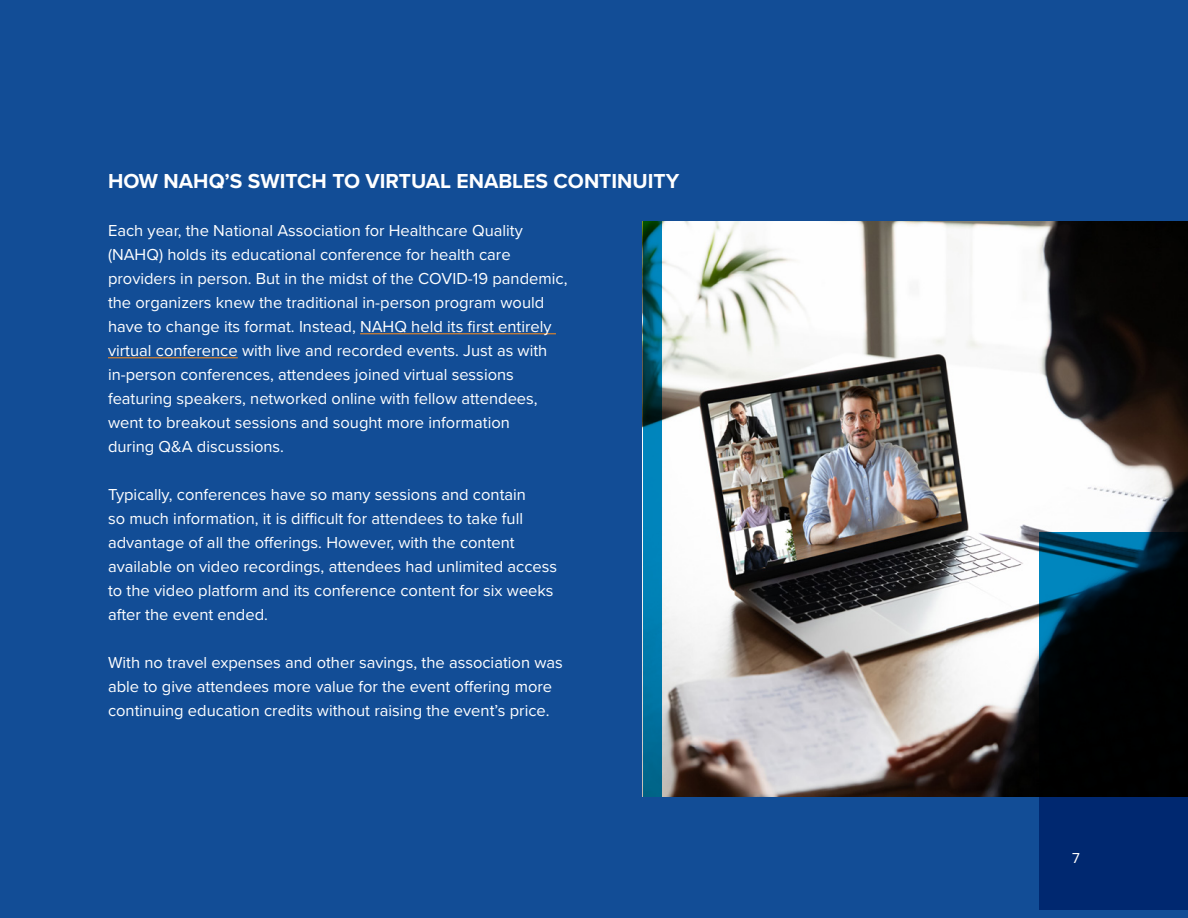
<style>
.page{position:relative;width:1188px;height:918px;background:#124d96}
.page>*{position:absolute;margin:0;border:0;box-sizing:border-box;transform-origin:0 0}
.t1{font:700 21px "Proxima Nova";color:#fff}
.t2{font:16.5px/24px "Proxima Nova";color:#fff}
.t3{font:15px "Proxima Nova";color:#fff}
</style>
<div class="page">
<hr style="left:360px;top:333px;width:196px;height:1px;background:#f28a21">
<hr style="left:108px;top:357px;width:130px;height:1px;background:#f28a21">
<img style="left:662px;top:221px;width:526px;height:575px">
<svg style="left:643px;top:221px;width:19px;height:575px;background:#006d93"></svg>
<svg style="left:1040px;top:532px;width:148px;height:378px;background:#001935"></svg>
<p class="t1" style="left:108px;top:168px;width:573px">HOW NAHQ’S SWITCH TO VIRTUAL ENABLES CONTINUITY</p>
<p class="t2" style="left:108px;top:218px;width:461px">Each year, the National Association for Healthcare Quality (NAHQ) holds its educational conference for health care providers in person. But in the midst of the COVID-19 pandemic, the organizers knew the traditional in-person program would have to change its format. Instead, NAHQ held its first entirely virtual conference with live and recorded events. Just as with in-person conferences, attendees joined virtual sessions featuring speakers, networked online with fellow attendees, went to breakout sessions and sought more information<br>during Q&amp;A discussions.</p>
<p class="t2" style="left:108px;top:482px;width:451px">Typically, conferences have so many sessions and contain<br>so much information, it is difficult for attendees to take full advantage of all the offerings. However, with the content available on video recordings, attendees had unlimited access to the video platform and its conference content for six weeks after the event ended.</p>
<p class="t2" style="left:108px;top:650px;width:456px">With no travel expenses and other savings, the association was able to give attendees more value for the event offering more continuing education credits without raising the event’s price.</p>
<p class="t3" style="left:1072px;top:849px;width:9px">7</p>
</div>
